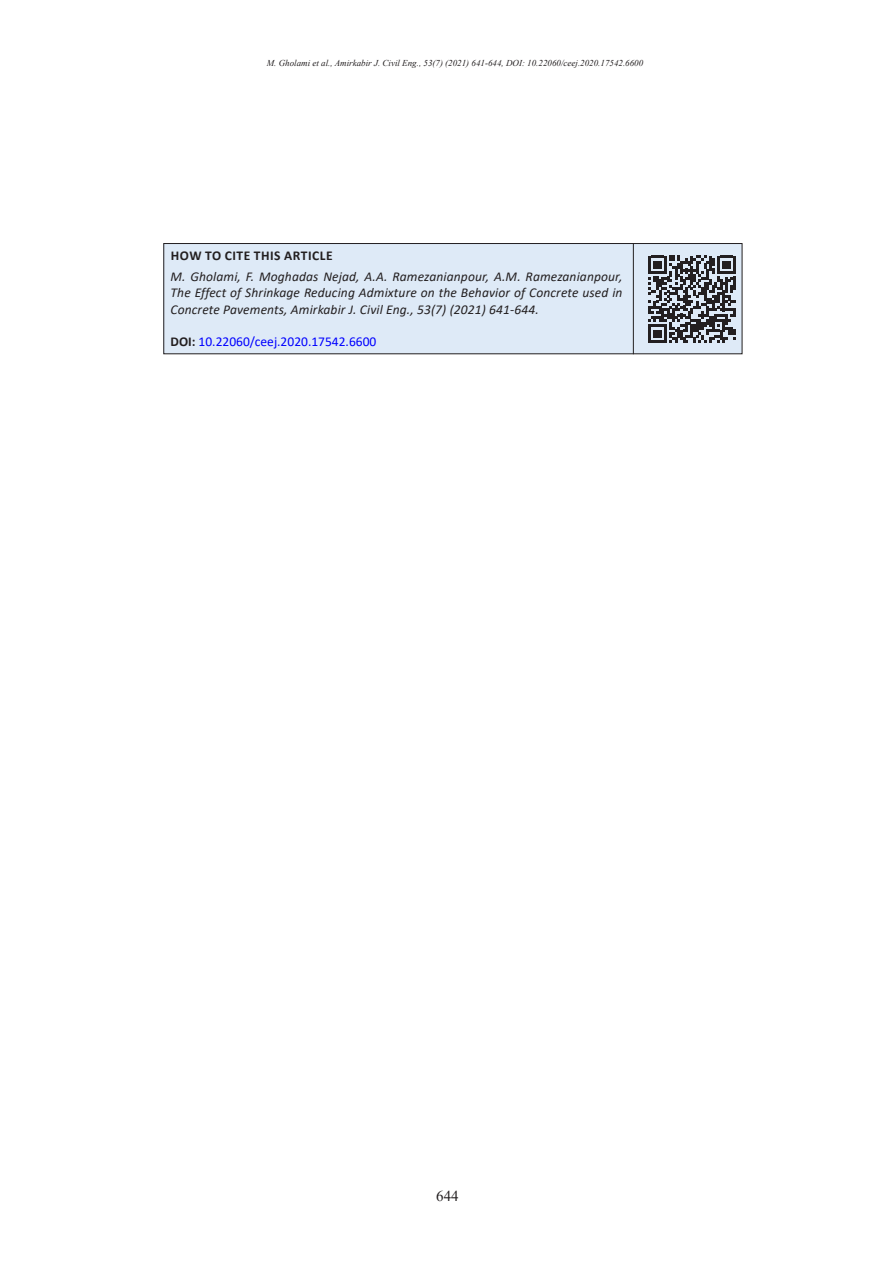
<style>
.page{position:relative;width:893px;height:1263px;background:#fff}
.page>*{position:absolute;margin:0;border:0;box-sizing:border-box;transform-origin:0 0}
.t1{font:15px "Times New Roman";color:#231f20}
.t2{font:italic 13.5px/16.2px "Calibri";letter-spacing:.01em;color:#231f20;text-align:justify}
.t3{font:13.5px "Calibri";color:#00f}
.t4{font:700 13.5px "Calibri";letter-spacing:.04em;color:#231f20}
.t5{font:italic 9px "Times New Roman";color:#231f20}
.s1{font-weight:700;color:#231f20}
</style>
<div class="page">
<div style="left:164px;top:243px;width:578px;height:111px;background:#deeaf7"></div>
<div style="left:163px;top:243px;width:579px;height:111px;border:1px solid #231f20"></div>
<hr style="left:633px;top:243px;width:1px;height:111px;background:#231f20">
<svg style="left:648px;top:256px;width:88px;height:87px"></svg>
<p class="t5" style="left:267px;top:57px;width:378px">M. Gholami et al., Amirkabir J. Civil Eng., 53(7) (2021) 641-644, DOI: 10.22060/ceej.2020.17542.6600</p>
<p class="t4" style="left:171px;top:246px;width:163px">HOW TO CITE THIS ARTICLE</p>
<p class="t2" style="left:171px;top:268px;width:453px">M. Gholami, F. Moghadas Nejad, A.A. Ramezanianpour, A.M. Ramezanianpour, The Effect of Shrinkage Reducing Admixture on the Behavior of Concrete used in Concrete Pavements, Amirkabir J. Civil Eng., 53(7) (2021) 641-644.</p>
<p class="t3" style="left:171px;top:332px;width:207px"><span class="s1">DOI:</span> 10.22060/ceej.2020.17542.6600</p>
<p class="t1" style="left:436px;top:1185px;width:24px">644</p>
</div>
